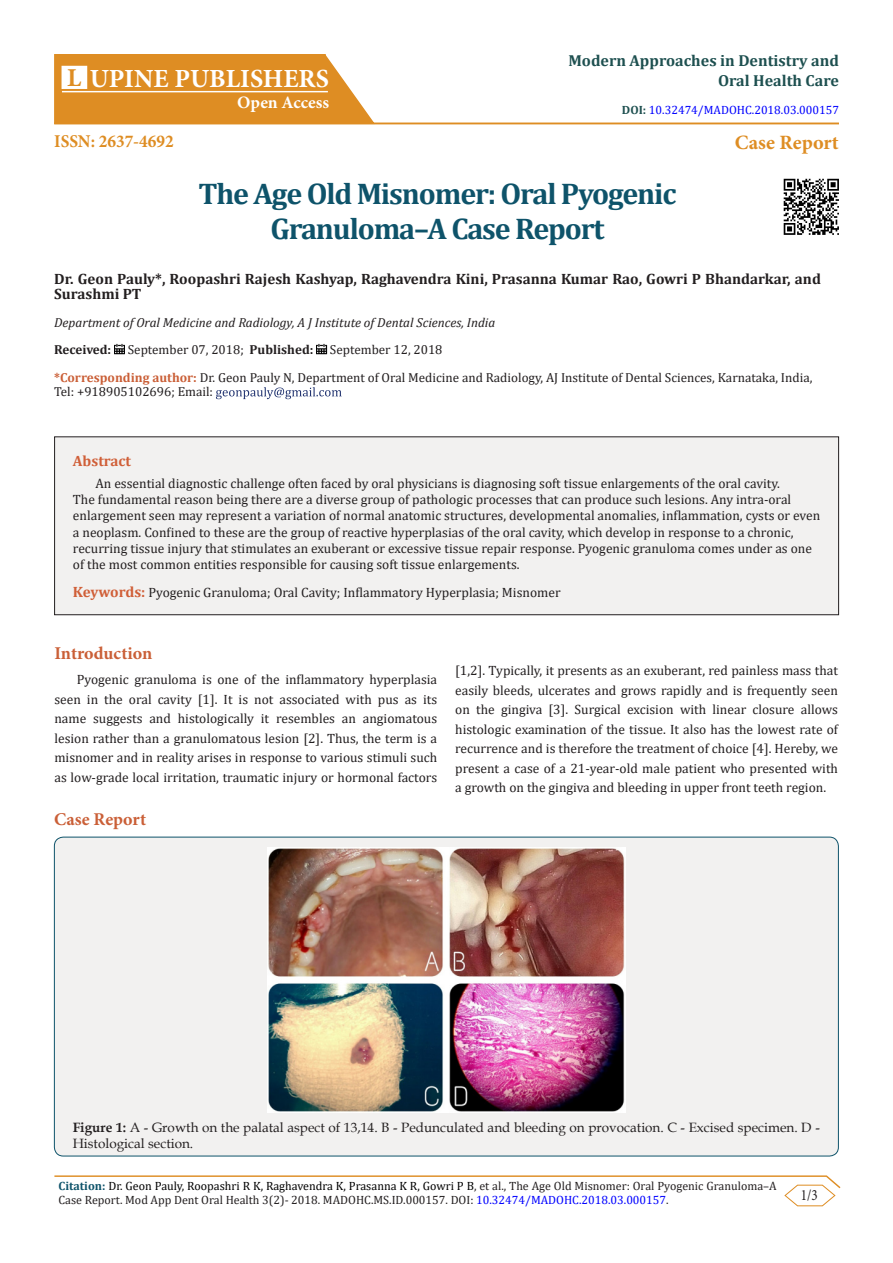
<style>
.page{position:relative;width:893px;height:1263px;background:#fff}
.page>*{position:absolute;margin:0;border:0;box-sizing:border-box;transform-origin:0 0}
.t1{font:700 30px/34.5px "Cambria";letter-spacing:-.04em;color:#0e536a;text-align:center}
.t2{font:700 26.1px "Minion Pro";color:#fff}
.t3{font:700 20.4px "Minion Pro";letter-spacing:.005em;color:#de8d23}
.t4{font:700 18px "Minion Pro";color:#ca5f37}
.t5{font:700 18px "Minion Pro";color:#de8d23;scale:.96 1}
.t6{font:700 17.4px "Minion Pro";color:#fff}
.t7{font:700 16.05px/19.6px "Cambria";color:#1e5050;text-align:right}
.t8{font:15.75px "Minion Pro";color:#231f20;scale:.83 1}
.t9{font:700 15px/15px "Cambria";color:#231f20}
.t10{font:700 15px "Cambria";color:#d05f38}
.t11{font:13.5px/19.5px "Cambria";color:#231f20;text-align:justify}
.t12{font:13.5px/16.2px "Book Antiqua";color:#231f20}
.t13{font:13.05px/14.5px "Cambria";color:#231f20}
.t14{font:italic 13.05px "Cambria";color:#231f20}
.t15{font:700 13.05px "Cambria";letter-spacing:-.005em;color:#231f20}
.t16{font:12px/13.8px "Cambria";color:#231f20}
.t17{font:12px "Cambria";color:#00f}
.s1{font-size:25.8px;color:#de8d23}
.s2{font-weight:700;color:#1e5050}
.s3{font-weight:700}
.s4{font-weight:700;color:#ca5f37}
.s5{font-weight:700;font-size:15px;color:#d05f38}
.s6{font-weight:700;color:#0e536a}
.s7{color:#000}
.s8{color:#00f}
</style>
<div class="page">
<hr style="left:54px;top:1175px;width:773px;height:2px;background:#de8d23">
<svg style="left:784px;top:1175px;width:57px;height:31px"></svg>
<svg style="left:114px;top:344px;width:11px;height:10px"></svg>
<svg style="left:316px;top:344px;width:11px;height:10px"></svg>
<svg style="left:216px;top:387px;width:126px;height:12px"></svg>
<hr style="left:54px;top:123px;width:785px;height:1px;background:#de8d23">
<svg style="left:54px;top:54px;width:322px;height:71px;background:#e19838"></svg>
<hr style="left:62px;top:91px;width:266px;height:1px;background:#fff">
<div style="left:62px;top:66px;width:25px;height:22px;background:#fff"></div>
<img style="left:783px;top:178px;width:56px;height:57px">
<div style="left:55px;top:437px;width:784px;height:178px;background:#f2f1f0"></div>
<div style="left:54px;top:436px;width:785px;height:179px;border:1px solid #231f20"></div>
<div style="left:54px;top:837px;width:784px;height:319px;background:#f2f1f0;border-radius:9px"></div>
<img style="left:267px;top:847px;width:358px;height:265px">
<p class="t2" style="left:67px;top:60px;width:263px"><span class="s1">L</span> UPINE PUBLISHERS</p>
<p class="t6" style="left:237px;top:90px;width:94px">Open Access</p>
<p class="t5" style="left:54px;top:129px;width:126px">ISSN: 2637-4692</p>
<p class="t7" style="left:568px;top:51px;width:272px">Modern Approaches in Dentistry and<br>Oral Health Care</p>
<p class="t17" style="left:622px;top:102px;width:218px"><span class="s2">DOI:</span> 10.32474/MADOHC.2018.03.000157</p>
<p class="t3" style="left:735px;top:128px;width:106px">Case Report</p>
<p class="t1" style="left:198px;top:176px;width:480px">The Age Old Misnomer: Oral Pyogenic<br>Granuloma–A Case Report</p>
<p class="t9" style="left:54px;top:271px;width:768px">Dr. Geon Pauly*, Roopashri Rajesh Kashyap, Raghavendra Kini, Prasanna Kumar Rao, Gowri P Bhandarkar, and<br>Surashmi PT</p>
<p class="t14" style="left:54px;top:313px;width:443px">Department of Oral Medicine and Radiology, A J Institute of Dental Sciences, India</p>
<p class="t15" style="left:54px;top:341px;width:59px">Received:</p>
<p class="t13" style="left:128px;top:342px;width:187px">September 07, 2018; <span class="s3">Published:</span></p>
<p class="t13" style="left:330px;top:342px;width:114px">September 12, 2018</p>
<p class="t13" style="left:54px;top:370px;width:760px"><span class="s4">*Corresponding author:</span> Dr. Geon Pauly N, Department of Oral Medicine and Radiology, AJ Institute of Dental Sciences, Karnataka, India,<br>Tel: +918905102696; Email:</p>
<p class="t10" style="left:73px;top:450px;width:60px">Abstract</p>
<p class="t11" style="left:73px;top:475px;width:749px;line-height:16.2px;text-align:left;text-indent:22px">An essential diagnostic challenge often faced by oral physicians is diagnosing soft tissue enlargements of the oral cavity.<br>The fundamental reason being there are a diverse group of pathologic processes that can produce such lesions. Any intra-oral enlargement seen may represent a variation of normal anatomic structures, developmental anomalies, inflammation, cysts or even a neoplasm. Confined to these are the group of reactive hyperplasias of the oral cavity, which develop in response to a chronic, recurring tissue injury that stimulates an exuberant or excessive tissue repair response. Pyogenic granuloma comes under as one of the most common entities responsible for causing soft tissue enlargements.</p>
<p class="t11" style="left:73px;top:583px;width:489px"><span class="s5">Keywords:</span> Pyogenic Granuloma; Oral Cavity; Inflammatory Hyperplasia; Misnomer</p>
<p class="t4" style="left:54px;top:640px;width:99px">Introduction</p>
<p class="t11" style="left:54px;top:670px;width:384px;text-indent:22px">Pyogenic granuloma is one of the inflammatory hyperplasia seen in the oral cavity [1]. It is not associated with pus as its name suggests and histologically it resembles an angiomatous lesion rather than a granulomatous lesion [2]. Thus, the term is a misnomer and in reality arises in response to various stimuli such as low-grade local irritation, traumatic injury or hormonal factors</p>
<p class="t11" style="left:455px;top:661px;width:384px">[1,2]. Typically, it presents as an exuberant, red painless mass that easily bleeds, ulcerates and grows rapidly and is frequently seen on the gingiva [3]. Surgical excision with linear closure allows histologic examination of the tissue. It also has the lowest rate of recurrence and is therefore the treatment of choice [4]. Hereby, we present a case of a 21-year-old male patient who presented with a growth on the gingiva and bleeding in upper front teeth region.</p>
<p class="t4" style="left:54px;top:807px;width:94px">Case Report</p>
<p class="t12" style="left:73px;top:1119px;width:749px"><span class="s3">Figure 1:</span> A - Growth on the palatal aspect of 13,14. B - Pedunculated and bleeding on provocation. C - Excised specimen. D -<br>Histological section.</p>
<p class="t16" style="left:58px;top:1179px;width:719px"><span class="s6">Citation:</span> <span class="s7">Dr. Geon Pauly, Roopashri R K, Raghavendra K, Prasanna K R, Gowri P B</span>, et al., The Age Old Misnomer: Oral Pyogenic Granuloma–A<br>Case Report. Mod App Dent Oral Health 3(2)- 2018. MADOHC.MS.ID.000157. DOI: <span class="s8">10.32474/MADOHC.2018.03.000157</span>.</p>
<p class="t8" style="left:801px;top:1184px;width:22px">1/3</p>
</div>
